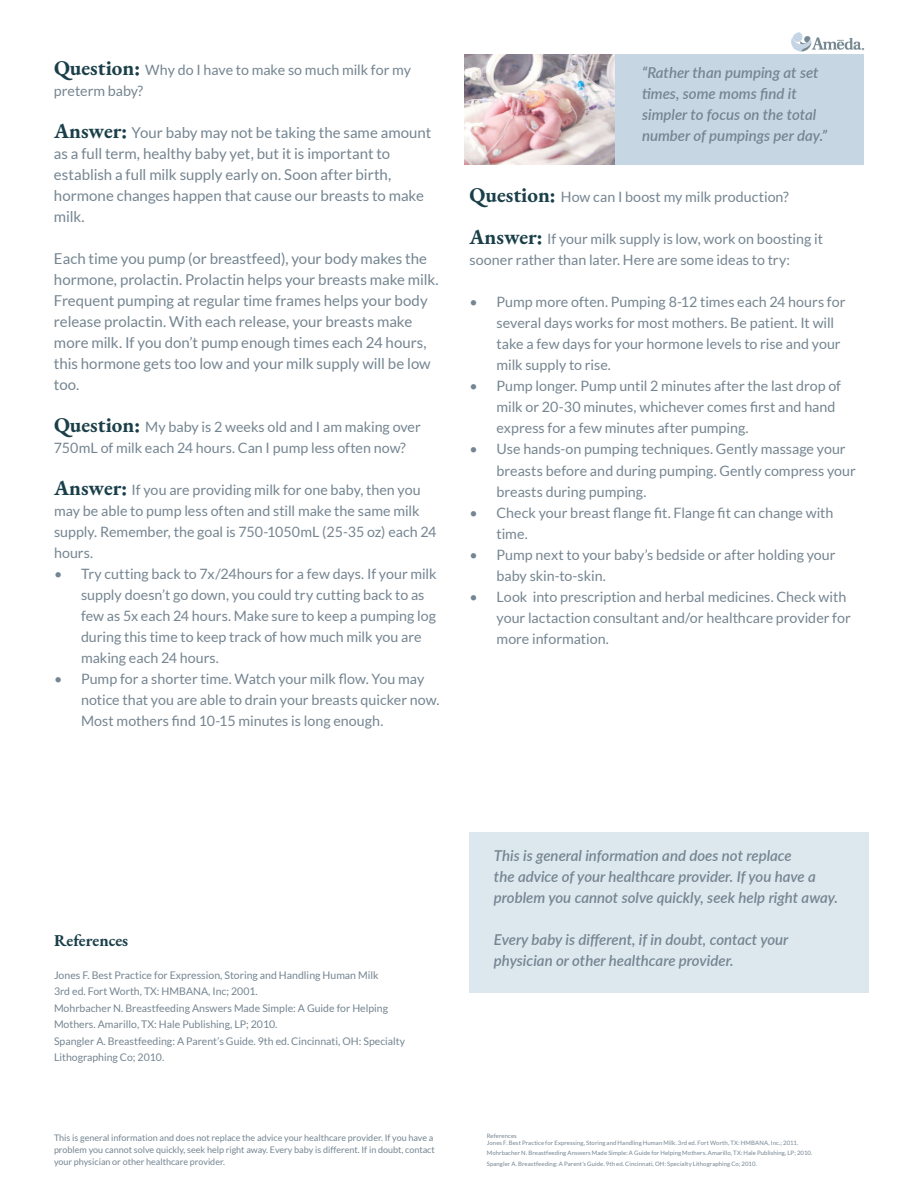
<style>
.page{position:relative;width:918px;height:1188px;background:#fff}
.page>*{position:absolute;margin:0;border:0;box-sizing:border-box;transform-origin:0 0}
.t1{font:700 16.5px "EB Garamond";color:#1a3f49}
.t2{font:15px/21px "Lato";color:#758591}
.t3{font:italic 600 15px/21px "Lato";color:#758591}
.t4{font:14.25px/21px "Lato";color:#758591}
.t5{font:10.5px/16.5px "Lato";color:#758591}
.t6{font:9px/12px "Lato";color:#758591}
.t7{font:6px/7.5px "Lato";letter-spacing:.01em;color:#758591}
.s1{font-family:"EB Garamond";font-weight:700;font-size:21px;color:#1a3f49}
</style>
<div class="page">
<div style="left:465px;top:54px;width:399px;height:110px;background:#c7d6e3"></div>
<img style="left:791px;top:32px;width:74px;height:20px">
<img style="left:465px;top:54px;width:150px;height:110px">
<div style="left:470px;top:832px;width:399px;height:160px;background:#dde7ee"></div>
<p class="t4" style="left:54px;top:59px;width:359px"><span class="s1">Question:</span> Why do I have to make so much milk for my preterm baby?</p>
<p class="t2" style="left:54px;top:122px;width:379px"><span class="s1">Answer:</span> Your baby may not be taking the same amount as a full term, healthy baby yet, but it is important to establish a full milk supply early on. Soon after birth, hormone changes happen that cause our breasts to make milk.</p>
<p class="t2" style="left:54px;top:248px;width:386px">Each time you pump (or breastfeed), your body makes the hormone, prolactin. Prolactin helps your breasts make milk.<br>Frequent pumping at regular time frames helps your body release prolactin. With each release, your breasts make more milk. If you don’t pump enough times each 24 hours, this hormone gets too low and your milk supply will be low too.</p>
<p class="t4" style="left:54px;top:416px;width:368px"><span class="s1">Question:</span> My baby is 2 weeks old and I am making over<br>750mL of milk each 24 hours. Can I pump less often now?</p>
<p class="t4" style="left:54px;top:479px;width:384px"><span class="s1">Answer:</span> If you are providing milk for one baby, then you may be able to pump less often and still make the same milk supply. Remember, the goal is 750-1050mL (25-35 oz) each 24 hours.</p>
<p class="t4" style="left:81px;top:563px;width:357px;text-indent:-27px">• Try cutting back to 7x/24hours for a few days. If your milk supply doesn’t go down, you could try cutting back to as few as 5x each 24 hours. Make sure to keep a pumping log during this time to keep track of how much milk you are making each 24 hours.</p>
<p class="t4" style="left:81px;top:668px;width:360px;text-indent:-27px">• Pump for a shorter time. Watch your milk flow. You may notice that you are able to drain your breasts quicker now.<br>Most mothers find 10-15 minutes is long enough.</p>
<p class="t3" style="left:642px;top:61px;width:186px">“Rather than pumping at set times, some moms find it simpler to focus on the total number of pumpings per day.”</p>
<p class="t4" style="left:470px;top:187px;width:321px"><span class="s1">Question:</span> How can I boost my milk production?</p>
<p class="t4" style="left:470px;top:229px;width:355px"><span class="s1">Answer:</span> If your milk supply is low, work on boosting it sooner rather than later. Here are some ideas to try:</p>
<p class="t4" style="left:497px;top:292px;width:350px;text-indent:-27px">• Pump more often. Pumping 8-12 times each 24 hours for several days works for most mothers. Be patient. It will take a few days for your hormone levels to rise and your milk supply to rise.</p>
<p class="t4" style="left:497px;top:376px;width:346px;text-indent:-27px">• Pump longer. Pump until 2 minutes after the last drop of milk or 20-30 minutes, whichever comes first and hand express for a few minutes after pumping.</p>
<p class="t4" style="left:497px;top:439px;width:361px;text-indent:-27px">• Use hands-on pumping techniques. Gently massage your breasts before and during pumping. Gently compress your breasts during pumping.</p>
<p class="t4" style="left:497px;top:502px;width:338px;text-indent:-27px">• Check your breast flange fit. Flange fit can change with time.</p>
<p class="t4" style="left:497px;top:544px;width:341px;text-indent:-27px">• Pump next to your baby’s bedside or after holding your baby skin-to-skin.</p>
<p class="t4" style="left:497px;top:586px;width:356px;text-indent:-27px">• Look into prescription and herbal medicines. Check with your lactaction consultant and/or healthcare provider for more information.</p>
<p class="t1" style="left:54px;top:929px;width:76px">References</p>
<p class="t5" style="left:54px;top:967px;width:353px">Jones F. Best Practice for Expression, Storing and Handling Human Milk<br>3rd ed. Fort Worth, TX: HMBANA, Inc; 2001.<br>Mohrbacher N. Breastfeeding Answers Made Simple: A Guide for Helping Mothers. Amarillo, TX: Hale Publishing, LP; 2010.<br>Spangler A. Breastfeeding: A Parent’s Guide. 9th ed. Cincinnati, OH: Specialty Lithographing Co; 2010.</p>
<p class="t6" style="left:54px;top:1132px;width:382px">This is general information and does not replace the advice your healthcare provider. If you have a problem you cannot solve quickly, seek help right away. Every baby is different. If in doubt, contact your physician or other healthcare provider.</p>
<p class="t3" style="left:494px;top:845px;width:346px">This is general information and does not replace<br>the advice of your healthcare provider. If you have a problem you cannot solve quickly, seek help right away.</p>
<p class="t3" style="left:494px;top:929px;width:296px">Every baby is different, if in doubt, contact your physician or other healthcare provider.</p>
<p class="t7" style="left:487px;top:1132px;width:313px">References<br>Jones F. Best Practice for Expressing, Storing and Handling Human Milk. 3rd ed. Fort Worth, TX: HMBANA, Inc.; 2011.</p>
<p class="t7" style="left:487px;top:1148px;width:327px;line-height:10.2px">Mohrbacher N. Breastfeeding Answers Made Simple: A Guide for Helping Mothers. Amarillo, TX: Hale Publishing, LP; 2010.<br>Spangler A. Breastfeeding: A Parent’s Guide. 9th ed. Cincinnati, OH: Specialty Lithographing Co; 2010.</p>
</div>
